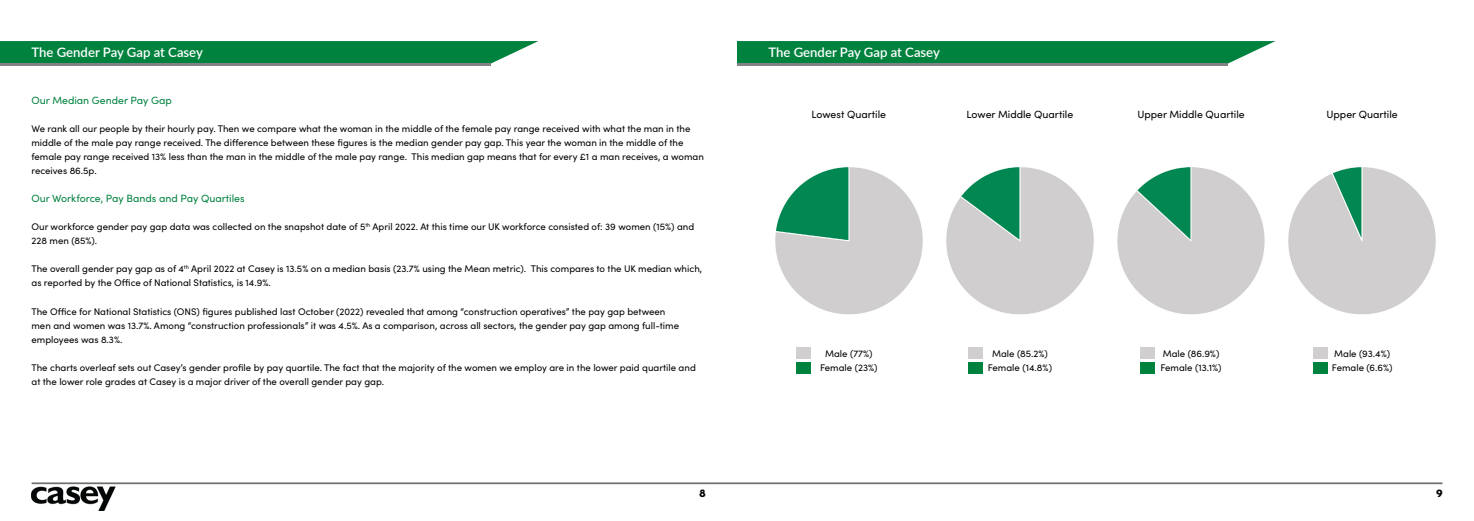
<style>
.page{position:relative;width:1474px;height:521px;background:#fff}
.page>*{position:absolute;margin:0;border:0;box-sizing:border-box;transform-origin:0 0}
.t1{font:600 13.12px "Lato";color:#fff}
.t2{font:10.5px "Sofia Pro";color:#000}
.t3{font:10.5px "Sofia Pro";color:#00823f}
.t4{font:10.5px "Boing";color:#000}
.t5{font:9.62px/14px "Sofia Pro";color:#000}
</style>
<div class="page">
<img style="left:32px;top:484px;width:84px;height:27px">
<hr style="left:32px;top:482px;width:1410px;height:2px;background:#706f6f">
<svg style="left:0;top:41px;width:538px;height:23px;background:#10874a"></svg>
<hr style="left:0;top:64px;width:491px;height:2px;background:#818285">
<svg style="left:737px;top:41px;width:538px;height:23px;background:#10874a"></svg>
<hr style="left:737px;top:64px;width:490px;height:2px;background:#818285">
<div style="left:796px;top:347px;width:15px;height:12px;background:#d0cece"></div>
<div style="left:796px;top:362px;width:15px;height:12px;background:#00823f"></div>
<div style="left:968px;top:347px;width:14px;height:12px;background:#d0cece"></div>
<div style="left:968px;top:362px;width:14px;height:12px;background:#00823f"></div>
<div style="left:1140px;top:347px;width:15px;height:12px;background:#d0cece"></div>
<div style="left:1140px;top:362px;width:15px;height:12px;background:#00823f"></div>
<div style="left:1313px;top:347px;width:14px;height:12px;background:#d0cece"></div>
<div style="left:1313px;top:362px;width:14px;height:12px;background:#00823f"></div>
<img style="left:775px;top:167px;width:148px;height:148px">
<img style="left:946px;top:167px;width:148px;height:148px">
<img style="left:1117px;top:167px;width:148px;height:148px">
<img style="left:1288px;top:167px;width:148px;height:148px">
<h1 class="t1" style="left:32px;top:43px;width:173px">The Gender Pay Gap at Casey</h1>
<p class="t3" style="left:32px;top:93px;width:142px">Our Median Gender Pay Gap</p>
<p class="t5" style="left:32px;top:122px;width:674px">We rank all our people by their hourly pay. Then we compare what the woman in the middle of the female pay range received with what the man in the middle of the male pay range received. The difference between these figures is the median gender pay gap. This year the woman in the middle of the female pay range received 13% less than the man in the middle of the male pay range. This median gap means that for every £1 a man receives, a woman receives 86.5p.</p>
<p class="t3" style="left:32px;top:191px;width:215px">Our Workforce, Pay Bands and Pay Quartiles</p>
<p class="t5" style="left:31px;top:220px;width:664px">Our workforce gender pay gap data was collected on the snapshot date of 5<sup>th</sup> April 2022. At this time our UK workforce consisted of: 39 women (15%) and<br>228 men (85%).</p>
<p class="t5" style="left:31px;top:262px;width:672px">The overall gender pay gap as of 4<sup>th</sup> April 2022 at Casey is 13.5% on a median basis (23.7% using the Mean metric). This compares to the UK median which, as reported by the Office of National Statistics, is 14.9%.</p>
<p class="t5" style="left:32px;top:304px;width:649px">The Office for National Statistics (ONS) figures published last October (2022) revealed that among “construction operatives” the pay gap between men and women was 13.7%. Among “construction professionals” it was 4.5%. As a comparison, across all sectors, the gender pay gap among full-time employees was 8.3%.</p>
<p class="t5" style="left:32px;top:360px;width:666px">The charts overleaf sets out Casey’s gender profile by pay quartile. The fact that the majority of the women we employ are in the lower paid quartile and at the lower role grades at Casey is a major driver of the overall gender pay gap.</p>
<h1 class="t1" style="left:768px;top:43px;width:173px">The Gender Pay Gap at Casey</h1>
<p class="t2" style="left:811px;top:107px;width:76px">Lowest Quartile</p>
<p class="t2" style="left:966px;top:107px;width:108px">Lower Middle Quartile</p>
<p class="t2" style="left:1137px;top:107px;width:109px">Upper Middle Quartile</p>
<p class="t2" style="left:1326px;top:107px;width:73px">Upper Quartile</p>
<p class="t5" style="left:820px;top:346px;width:59px;text-align:center">Male (77%)<br>Female (23%)</p>
<p class="t5" style="left:987px;top:346px;width:66px;text-align:center">Male (85.2%)<br>Female (14.8%)</p>
<p class="t5" style="left:1160px;top:346px;width:63px">Male (86.9%)<br>Female (13.1%)</p>
<p class="t5" style="left:1331px;top:346px;width:62px">Male (93.4%)<br>Female (6.6%)</p>
<p class="t4" style="left:699px;top:487px;width:8px">8</p>
<p class="t4" style="left:1436px;top:487px;width:8px">9</p>
</div>
